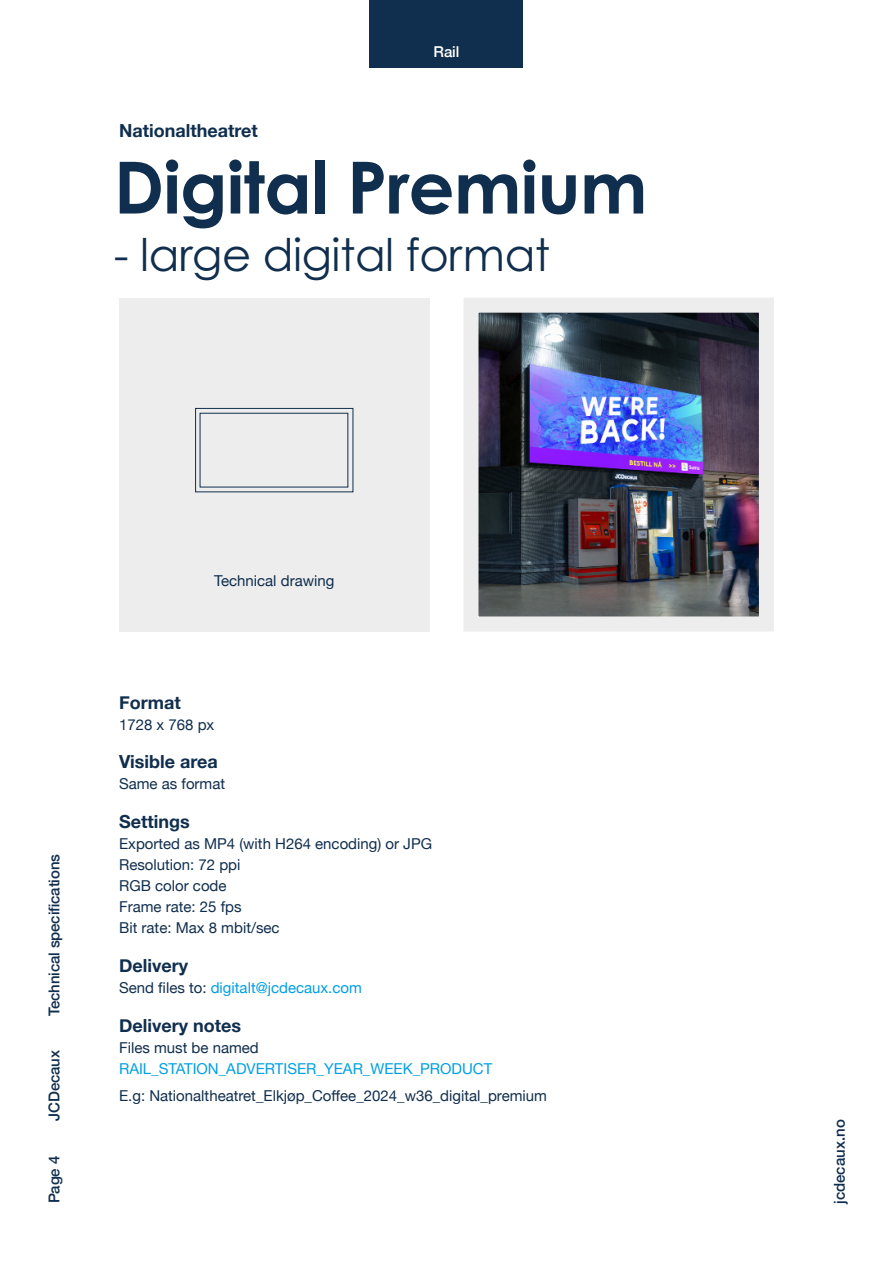
<style>
.page{position:relative;width:893px;height:1263px;background:#fff}
.page>*{position:absolute;margin:0;border:0;box-sizing:border-box;transform-origin:0 0}
.t1{font:700 72px "Century Gothic Pro";letter-spacing:-.01em;color:#102e4d}
.t2{font:45px "Century Gothic Pro";letter-spacing:-.01em;color:#102e4d}
.t3{font:700 18px "Helvetica Neue";color:#102e4d}
.t4{font:15px/21px "Helvetica Neue";color:#102e4d}
.t5{font:15px "Helvetica Neue";color:#009fe3}
.t6{font:500 15px "Helvetica Neue";letter-spacing:-.01em;color:#102e4d}
.t7{font:500 15px "Helvetica Neue";color:#fff}
.s1{color:#102e4d}
</style>
<div class="page">
<div style="left:119px;top:298px;width:310px;height:333px;background:#ededed"></div>
<div style="left:370px;top:0;width:153px;height:67px;background:#102e4d"></div>
<div style="left:195px;top:408px;width:158px;height:84px;border:1px solid #102e4d"></div>
<div style="left:200px;top:413px;width:148px;height:74px;border:1px solid #102e4d"></div>
<img style="left:479px;top:314px;width:279px;height:301px">
<div style="left:463px;top:298px;width:311px;height:333px;border:15px solid #ededed"></div>
<p class="t7" style="left:434px;top:39px;width:27px">Rail</p>
<p class="t3" style="left:119px;top:116px;width:140px">Nationaltheatret</p>
<h1 class="t1" style="left:114px;top:143px;width:535px">Digital Premium</h1>
<h2 class="t2" style="left:114px;top:227px;width:438px">- large digital format</h2>
<p class="t6" style="left:42px;top:1016px;width:164px;rotate:-90deg">Technical specifications</p>
<p class="t6" style="left:42px;top:1120px;width:72px;rotate:-90deg">JCDecaux</p>
<p class="t6" style="left:42px;top:1203px;width:49px;rotate:-90deg">Page 4</p>
<p class="t4" style="left:214px;top:571px;width:122px">Technical drawing</p>
<p class="t3" style="left:119px;top:688px;width:63px">Format</p>
<p class="t4" style="left:119px;top:715px;width:97px">1728 x 768 px</p>
<p class="t3" style="left:119px;top:748px;width:100px">Visible area</p>
<p class="t4" style="left:119px;top:774px;width:108px">Same as format</p>
<p class="t3" style="left:119px;top:808px;width:72px">Settings</p>
<p class="t4" style="left:119px;top:834px;width:315px">Exported as MP4 (with H264 encoding) or JPG<br>Resolution: 72 ppi<br>RGB color code<br>Frame rate: 25 fps<br>Bit rate: Max 8 mbit/sec</p>
<p class="t3" style="left:119px;top:951px;width:70px">Delivery</p>
<p class="t5" style="left:119px;top:977px;width:244px"><span class="s1">Send files to:</span> digitalt@jcdecaux.com</p>
<p class="t3" style="left:119px;top:1011px;width:124px">Delivery notes</p>
<p class="t4" style="left:119px;top:1038px;width:141px">Files must be named</p>
<p class="t5" style="left:119px;top:1058px;width:375px">RAIL_STATION_ADVERTISER_YEAR_WEEK_PRODUCT</p>
<p class="t4" style="left:119px;top:1086px;width:429px">E.g: Nationaltheatret_Elkjøp_Coffee_2024_w36_digital_premium</p>
<p class="t6" style="left:827px;top:1204px;width:86px;rotate:-90deg">jcdecaux.no</p>
</div>
